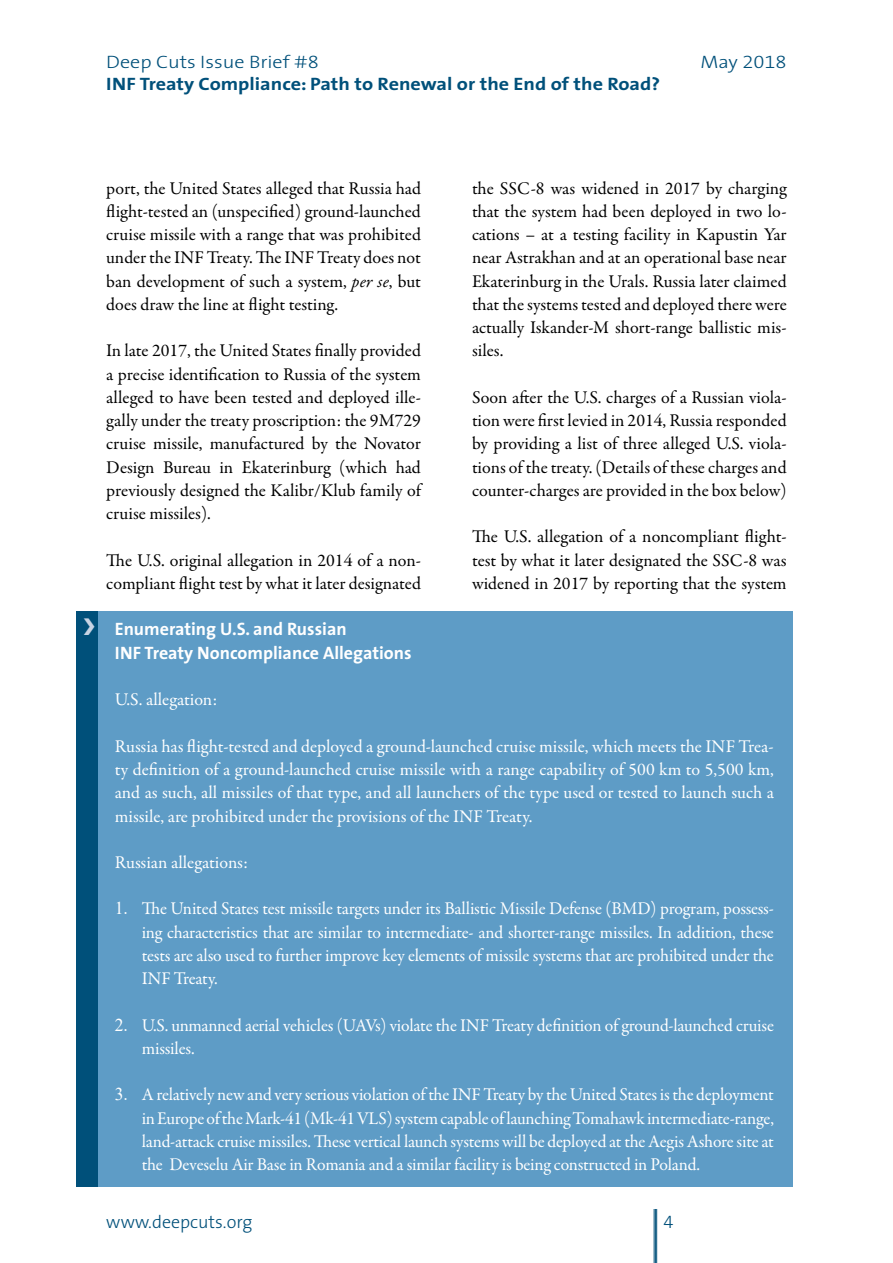
<style>
.page{position:relative;width:893px;height:1263px;background:#fff}
.page>*{position:absolute;margin:0;border:0;box-sizing:border-box;transform-origin:0 0}
.t1{font:18px/23.2px "Garamond Premr Pro";color:#000;text-align:justify}
.t2{font:18px/23.2px "Garamond Premr Pro";letter-spacing:-.01em;color:#fff;text-align:justify}
.t3{font:700 18px/21.6px "The Sans";color:#00507a;scale:1.12 1}
.t4{font:700 18px/23.2px "The Sans";color:#fff}
.t5{font:300 18px "The Sans";color:#00507a}
.t6{font:18px "The Sans Light Expert";color:#00507a;scale:1.12 1}
.t7{font:18px "The Sans Light Expert";color:#00507a}
.s1{font-weight:300}
.s2{font-family:"The Sans Light Expert";font-weight:400}
.s3{font-family:"The Sans";font-weight:300}
.s4{font-style:italic}
.s5{font-family:"Times New Roman"}
</style>
<div class="page">
<hr style="left:654px;top:1209px;width:1px;height:54px;background:#00507a">
<hr style="left:655px;top:1209px;width:1px;height:54px;background:#00507a">
<hr style="left:656px;top:1209px;width:1px;height:54px;background:#00507a">
<div style="left:77px;top:611px;width:716px;height:575px;background:#5e9cc6"></div>
<div style="left:77px;top:611px;width:21px;height:575px;background:#00507a"></div>
<p class="t3" style="left:106px;top:51px;width:496px"><span class="s1">Deep Cuts Issue Brief #</span><span class="s2">8<br></span>INF Treaty Compliance: Path to Renewal or the End of the Road?</p>
<p class="t6" style="left:700px;top:48px;width:79px"><span class="s3">May</span> 2018</p>
<p class="t1" style="left:106px;top:177px;width:316px">port, the United States alleged that Russia had flight-tested an (unspecified) ground-launched cruise missile with a range that was prohibited under the INF Treaty. The INF Treaty does not ban development of such a system, <span class="s4">per se</span>, but does draw the line at flight testing.</p>
<p class="t1" style="left:106px;top:339px;width:316px">In late 2017, the United States finally provided a precise identification to Russia of the system alleged to have been tested and deployed ille&shy;gally under the treaty proscription: the 9M729 cruise missile, manufactured by the Novator Design Bureau in Ekaterinburg (which had previously designed the Kalibr/Klub family of cruise missiles).</p>
<p class="t1" style="left:106px;top:549px;width:316px">The U.S. original allegation in 2014 of a non&shy;compliant flight test by what it later designated</p>
<p class="t1" style="left:472px;top:177px;width:316px">the SSC-8 was widened in 2017 by charging that the system had been deployed in two lo&shy;cations – at a testing facility in Kapustin Yar near Astrakhan and at an operational base near Ekaterinburg in the Urals. Russia later claimed that the systems tested and deployed there were actually Iskander-M short-range ballistic mis&shy;siles.</p>
<p class="t1" style="left:472px;top:386px;width:316px">Soon after the U.S. charges of a Russian viola&shy;tion were first levied in 2014, Russia responded by providing a list of three alleged U.S. viola&shy;tions of the treaty. (Details of these charges and counter-charges are provided in the box below)</p>
<p class="t1" style="left:472px;top:526px;width:316px">The U.S. allegation of a noncompliant flight&shy;test by what it later designated the SSC-8 was widened in 2017 by reporting that the system</p>
<p class="t4" style="left:115px;top:617px;width:298px">Enumerating U.S. and Russian<br>INF Treaty Noncompliance Allegations</p>
<p class="t2" style="left:115px;top:688px;width:104px">U.S. allegation:</p>
<p class="t2" style="left:115px;top:735px;width:661px">Russia has flight-tested and deployed a ground-launched cruise missile, which meets the INF Trea&shy;ty definition of a ground-launched cruise missile with a range capability of 500 km to 5,500 km, and as such, all missiles of that type, and all launchers of the type used or tested to launch such a missile, are prohibited under the provisions of the INF Treaty.</p>
<p class="t2" style="left:115px;top:851px;width:135px">Russian allegations:</p>
<p class="t2" style="left:142px;top:897px;width:634px;text-indent:-27px"><span class="s5">1.</span> The United States test missile targets under its Ballistic Missile Defense (BMD) program, possess&shy;ing characteristics that are similar to intermediate- and shorter-range missiles. In addition, these tests are also used to further improve key elements of missile systems that are prohibited under the INF Treaty.</p>
<p class="t2" style="left:142px;top:1014px;width:634px;text-indent:-27px"><span class="s5">2.</span> U.S. unmanned aerial vehicles (UAVs) violate the INF Treaty definition of ground-launched cruise missiles.</p>
<p class="t2" style="left:142px;top:1083px;width:634px;text-indent:-27px"><span class="s5">3.</span> A relatively new and very serious violation of the INF Treaty by the United States is the deployment in Europe of the Mark-41 (Mk-41 VLS) system capable of launching Tomahawk intermediate-range, land-attack cruise missiles. These vertical launch systems will be deployed at the Aegis Ashore site at the Deveselu Air Base in Romania and a similar facility is being constructed in Poland.</p>
<p class="t5" style="left:106px;top:1206px;width:148px">www.deepcuts.org</p>
<p class="t7" style="left:663px;top:1206px;width:11px">4</p>
</div>
